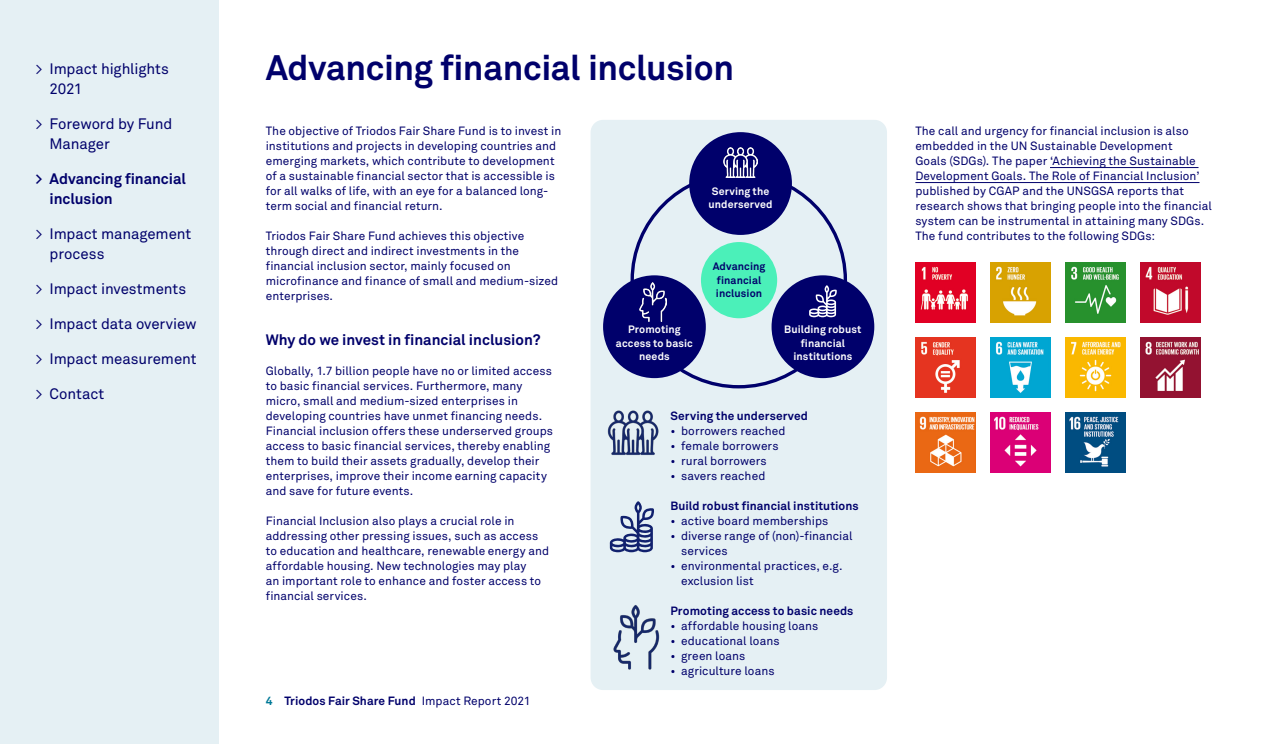
<style>
.page{position:relative;width:1265px;height:744px;background:#fff}
.page>*{position:absolute;margin:0;border:0;box-sizing:border-box;transform-origin:0 0}
.Hoofkop{font:700 35px "Akkurat Pro";letter-spacing:-.01em;color:#00006b}
.Hoofkop-2{font:15px/20px "Akkurat Pro";letter-spacing:-.005em;color:#00006b}
.Heading_Bold_12_14{font:700 15px "Akkurat Pro";color:#00006b}
.Hoofkop-3{font:700 15px/20px "Akkurat Pro";letter-spacing:-.005em;color:#00006b}
.Platte_tekst{font:11.88px/15px "Akkurat Pro";letter-spacing:.005em;color:#00006b}
.Platte_tekst-2{font:700 11.88px "Akkurat Pro";letter-spacing:.005em;color:#00006b}
.Platte_tekst-3{font:700 10.62px/13.5px "Akkurat Pro";letter-spacing:.01em;color:#fff;text-align:center}
.Platte_tekst-4{font:700 10.62px/13.5px "Akkurat Pro";letter-spacing:.01em;color:#00006b;text-align:center}
.s1{color:#007997}
.s2{font-weight:400}
</style>
<div class="page">
<div style="left:0;top:0;width:219px;height:744px;background:#e5f0f4"></div>
<div style="left:591px;top:120px;width:296px;height:570px;background:#e5f0f4;border-radius:13px"></div>
<div style="left:689px;top:132px;width:103px;height:103px;background:#00006b;border-radius:50%"></div>
<div style="left:603px;top:275px;width:103px;height:103px;background:#00006b;border-radius:50%"></div>
<div style="left:772px;top:275px;width:102px;height:103px;background:#00006b;border-radius:50%"></div>
<img style="left:723px;top:147px;width:35px;height:30px">
<svg style="left:809px;top:285px;width:28px;height:32px"></svg>
<img style="left:639px;top:282px;width:28px;height:39px">
<svg style="left:610px;top:501px;width:44px;height:51px"></svg>
<img style="left:613px;top:605px;width:47px;height:65px">
<img style="left:607px;top:410px;width:52px;height:45px">
<hr style="left:1050px;top:167px;width:149px;height:1px;background:#00006b">
<hr style="left:915px;top:182px;width:285px;height:1px;background:#00006b">
<img style="left:915px;top:262px;width:60px;height:60px">
<img style="left:990px;top:262px;width:60px;height:60px">
<img style="left:1065px;top:262px;width:60px;height:60px">
<img style="left:1140px;top:262px;width:60px;height:60px">
<img style="left:915px;top:337px;width:60px;height:60px">
<img style="left:990px;top:337px;width:60px;height:60px">
<img style="left:1065px;top:337px;width:60px;height:60px">
<img style="left:1140px;top:337px;width:60px;height:60px">
<img style="left:915px;top:412px;width:60px;height:60px">
<img style="left:990px;top:412px;width:60px;height:60px">
<img style="left:1065px;top:412px;width:60px;height:60px">
<div style="left:701px;top:242px;width:76px;height:76px;background:#4bf0b9;border-radius:50%"></div>
<p class="Hoofkop-2" style="left:50px;top:59px;width:121px;text-indent:-14px">&gt; Impact highlights<br>2021</p>
<p class="Hoofkop-2" style="left:50px;top:114px;width:124px;text-indent:-14px">&gt; Foreword by Fund<br>Manager</p>
<p class="Hoofkop-3" style="left:50px;top:169px;width:138px;text-indent:-14px">&gt; Advancing financial inclusion</p>
<p class="Hoofkop-2" style="left:50px;top:224px;width:143px;text-indent:-14px">&gt; Impact management process</p>
<p class="Hoofkop-2" style="left:35px;top:279px;width:152px">&gt; Impact investments</p>
<p class="Hoofkop-2" style="left:35px;top:314px;width:163px">&gt; Impact data overview</p>
<p class="Hoofkop-2" style="left:35px;top:349px;width:163px">&gt; Impact measurement</p>
<p class="Hoofkop-2" style="left:35px;top:384px;width:70px">&gt; Contact</p>
<p class="Hoofkop" style="left:266px;top:46px;width:470px">Advancing financial inclusion</p>
<p class="Platte_tekst" style="left:266px;top:123px;width:297px">The objective of Triodos Fair Share Fund is to invest in institutions and projects in developing countries and emerging markets, which contribute to development of a sustainable financial sector that is accessible is for all walks of life, with an eye for a balanced long&shy;term social and financial return.</p>
<p class="Platte_tekst" style="left:266px;top:228px;width:294px">Triodos Fair Share Fund achieves this objective through direct and indirect investments in the financial inclusion sector, mainly focused on microfinance and finance of small and medium-sized enterprises.</p>
<p class="Heading_Bold_12_14" style="left:266px;top:330px;width:276px">Why do we invest in financial inclusion?</p>
<p class="Platte_tekst" style="left:266px;top:363px;width:289px">Globally, 1.7 billion people have no or limited access to basic financial services. Furthermore, many micro, small and medium-sized enterprises in developing countries have unmet financing needs.<br>Financial inclusion offers these underserved groups access to basic financial services, thereby enabling them to build their assets gradually, develop their enterprises, improve their income earning capacity and save for future events.</p>
<p class="Platte_tekst" style="left:266px;top:513px;width:285px">Financial Inclusion also plays a crucial role in addressing other pressing issues, such as access to education and healthcare, renewable energy and affordable housing. New technologies may play<br>an important role to enhance and foster access to financial services.</p>
<p class="Platte_tekst-3" style="left:709px;top:184px;width:66px">Serving the underserved</p>
<p class="Platte_tekst-4" style="left:713px;top:260px;width:54px">Advancing financial inclusion</p>
<p class="Platte_tekst-3" style="left:784px;top:323px;width:79px">Building robust financial institutions</p>
<p class="Platte_tekst-3" style="left:616px;top:323px;width:78px">Promoting access to basic needs</p>
<p class="Platte_tekst-2" style="left:670px;top:408px;width:139px">Serving the underserved</p>
<p class="Platte_tekst" style="left:670px;top:423px;width:117px">• borrowers reached</p>
<p class="Platte_tekst" style="left:670px;top:438px;width:110px">• female borrowers</p>
<p class="Platte_tekst" style="left:670px;top:453px;width:98px">• rural borrowers</p>
<p class="Platte_tekst" style="left:670px;top:468px;width:96px">• savers reached</p>
<p class="Platte_tekst-2" style="left:670px;top:498px;width:190px">Build robust financial institutions</p>
<p class="Platte_tekst" style="left:670px;top:513px;width:159px">• active board memberships</p>
<p class="Platte_tekst" style="left:681px;top:528px;width:173px;text-indent:-11px">• diverse range of (non)-financial services</p>
<p class="Platte_tekst" style="left:681px;top:558px;width:163px;text-indent:-11px">• environmental practices, e.g. exclusion list</p>
<p class="Platte_tekst-2" style="left:670px;top:603px;width:185px">Promoting access to basic needs</p>
<p class="Platte_tekst" style="left:670px;top:618px;width:149px">• affordable housing loans</p>
<p class="Platte_tekst" style="left:670px;top:633px;width:111px">• educational loans</p>
<p class="Platte_tekst" style="left:670px;top:648px;width:76px">• green loans</p>
<p class="Platte_tekst" style="left:670px;top:663px;width:106px">• agriculture loans</p>
<p class="Platte_tekst-2" style="left:266px;top:693px;width:266px"><span class="s1">4</span> Triodos Fair Share Fund <span class="s2">Impact Report 2021</span></p>
<p class="Platte_tekst" style="left:915px;top:123px;width:298px">The call and urgency for financial inclusion is also embedded in the UN Sustainable Development<br>Goals (SDGs). The paper ‘Achieving the Sustainable Development Goals. The Role of Financial Inclusion’ published by CGAP and the UNSGSA reports that research shows that bringing people into the financial system can be instrumental in attaining many SDGs.</p>
<p class="Platte_tekst" style="left:915px;top:228px;width:241px">The fund contributes to the following SDGs:</p>
</div>
